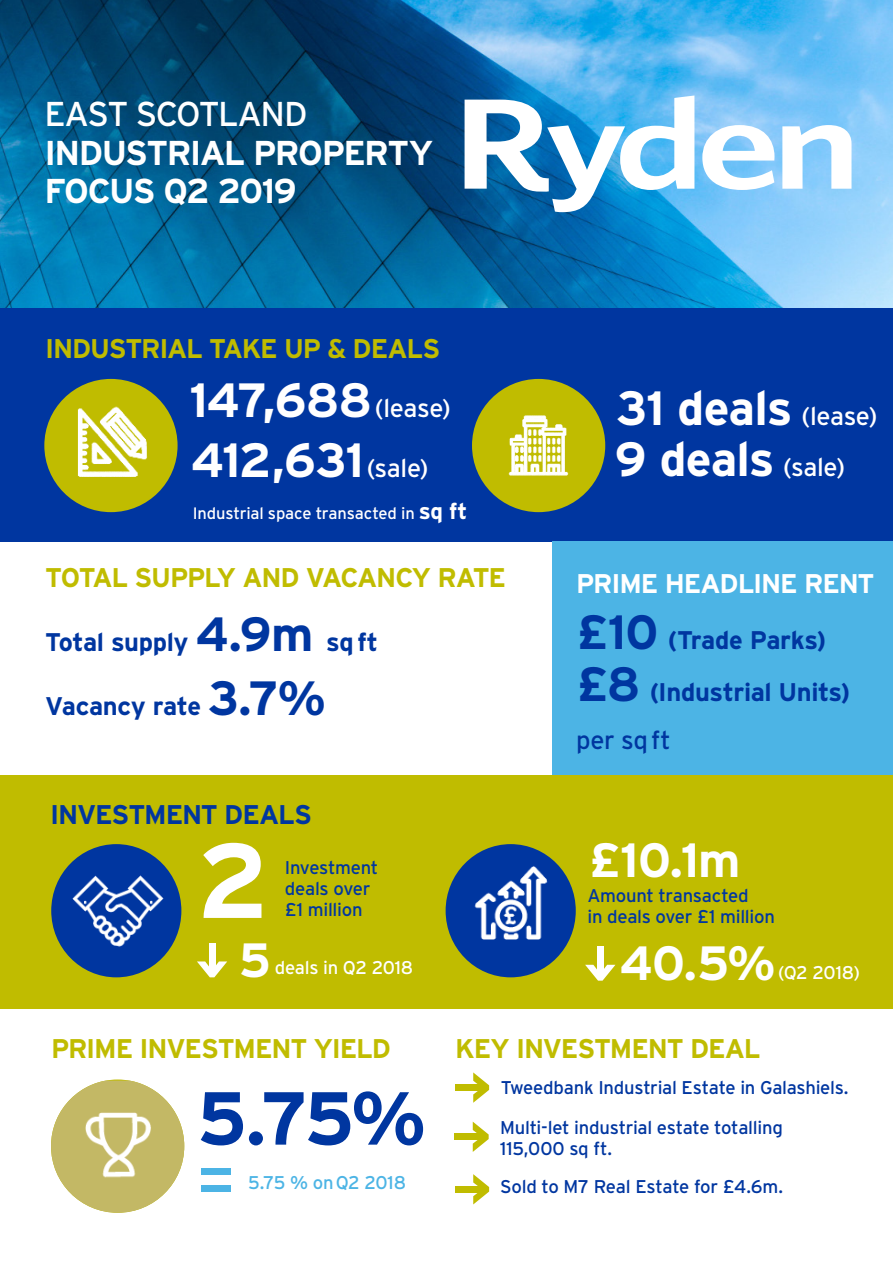
<style>
.page{position:relative;width:893px;height:1263px;background:#fff}
.page>*{position:absolute;margin:0;border:0;box-sizing:border-box;transform-origin:0 0}
.t1{font:700 105.6px "Interstate";color:#fff}
.t2{font:700 74.85px "Interstate";color:#0036a0}
.t3{font:700 48px "Interstate";letter-spacing:-.02em;color:#fff}
.t4{font:700 34.5px/38.8px "Interstate";letter-spacing:-.045em;color:#fff}
.t5{font:700 27px "Interstate";letter-spacing:-.045em;color:#c0bc00}
.t6{font:700 27px "Interstate";letter-spacing:-.04em;color:#fff}
.t7{font:700 27px "Interstate";letter-spacing:-.04em;color:#0036a0}
.t8{font:700 25.5px "Interstate";letter-spacing:-.015em;color:#0036a0}
.t9{font:25.5px "Interstate";letter-spacing:-.015em;color:#0036a0}
.t10{font:18.45px/21px "Interstate";letter-spacing:-.015em;color:#0036a0}
.t11{font:18.45px "Interstate";letter-spacing:-.015em;color:#fff}
.t12{font:18.45px "Interstate";letter-spacing:-.025em;color:#4cb4e5}
.t13{font:16.5px "Interstate";letter-spacing:-.01em;color:#fff}
.s1{font-weight:400}
.s2{font-weight:400;font-size:25.5px}
.s3{font-weight:700;font-size:22.5px}
.s4{font-size:48px}
</style>
<div class="page">
<img style="left:0;top:0;width:893px;height:308px">
<svg style="left:465px;top:95px;width:229px;height:117px"></svg>
<svg style="left:702px;top:125px;width:72px;height:65px"></svg>
<svg style="left:782px;top:125px;width:69px;height:64px"></svg>
<div style="left:0;top:308px;width:893px;height:234px;background:#0036a0"></div>
<img style="left:44px;top:379px;width:134px;height:133px;border-radius:67px">
<div style="left:472px;top:379px;width:133px;height:133px;background:#c0bc00;border-radius:50%"></div>
<img style="left:485px;top:392px;width:107px;height:107px">
<div style="left:552px;top:541px;width:341px;height:234px;background:#4cb4e5"></div>
<img style="left:51px;top:1080px;width:133px;height:133px">
<div style="left:202px;top:1168px;width:29px;height:7px;background:#4cb4e5"></div>
<svg style="left:473px;top:1072px;width:16px;height:31px"></svg>
<div style="left:455px;top:1084px;width:29px;height:7px;background:#c0bc00"></div>
<svg style="left:473px;top:1122px;width:16px;height:30px"></svg>
<div style="left:455px;top:1133px;width:29px;height:7px;background:#c0bc00"></div>
<svg style="left:473px;top:1174px;width:16px;height:30px"></svg>
<div style="left:455px;top:1186px;width:29px;height:6px;background:#c0bc00"></div>
<div style="left:0;top:775px;width:893px;height:234px;background:#c0bc00"></div>
<svg style="left:197px;top:961px;width:30px;height:16px"></svg>
<div style="left:209px;top:943px;width:6px;height:30px;background:#fff"></div>
<svg style="left:585px;top:965px;width:30px;height:16px"></svg>
<div style="left:597px;top:947px;width:7px;height:29px;background:#fff"></div>
<img style="left:446px;top:844px;width:130px;height:131px">
<img style="left:51px;top:844px;width:130px;height:133px">
<div style="left:202px;top:1185px;width:29px;height:7px;background:#4cb4e5"></div>
<p class="t4" style="left:44px;top:94px;width:391px"><span class="s1">EAST SCOTLAND<br></span>INDUSTRIAL PROPERTY<br>FOCUS Q2 2019</p>
<p class="t5" style="left:45px;top:333px;width:397px">INDUSTRIAL TAKE UP &amp; DEALS</p>
<p class="t3" style="left:190px;top:374px;width:263px">147,688<span class="s2">(lease)</span></p>
<p class="t3" style="left:617px;top:381px;width:262px">31 deals <span class="s2">(lease)</span></p>
<p class="t3" style="left:191px;top:434px;width:239px">412,631<span class="s2">(sale)</span></p>
<p class="t3" style="left:615px;top:433px;width:232px">9 deals <span class="s2">(sale)</span></p>
<p class="t13" style="left:193px;top:504px;width:276px">Industrial space transacted in <span class="s3">sq ft</span></p>
<p class="t5" style="left:45px;top:563px;width:462px">TOTAL SUPPLY AND VACANCY RATE</p>
<p class="t8" style="left:45px;top:628px;width:335px">Total supply <span class="s4">4.9m</span> sq ft</p>
<p class="t8" style="left:45px;top:692px;width:282px">Vacancy rate <span class="s4">3.7%</span></p>
<p class="t7" style="left:50px;top:799px;width:263px">INVESTMENT DEALS</p>
<p class="t10" style="left:285px;top:857px;width:95px">Investment deals over</p>
<p class="t1" style="left:197px;top:822px;width:74px">2</p>
<p class="t10" style="left:285px;top:899px;width:79px">£1 million</p>
<p class="t3" style="left:239px;top:934px;width:34px">5</p>
<p class="t11" style="left:275px;top:957px;width:140px">deals in Q2 2018</p>
<p class="t6" style="left:576px;top:568px;width:300px">PRIME HEADLINE RENT</p>
<p class="t8" style="left:576px;top:625px;width:252px"><span class="s4">£10</span> (Trade Parks)</p>
<p class="t8" style="left:576px;top:678px;width:276px"><span class="s4">£8</span> (Industrial Units)</p>
<p class="t9" style="left:576px;top:726px;width:96px">per sq ft</p>
<p class="t3" style="left:588px;top:833px;width:154px">£10.1m</p>
<p class="t10" style="left:587px;top:885px;width:189px">Amount transacted<br>in deals over £1 million</p>
<p class="t3" style="left:619px;top:937px;width:158px">40.5%</p>
<p class="t11" style="left:778px;top:962px;width:83px">(Q2 2018)</p>
<p class="t5" style="left:51px;top:1033px;width:341px">PRIME INVESTMENT YIELD</p>
<p class="t5" style="left:455px;top:1033px;width:307px">KEY INVESTMENT DEAL</p>
<p class="t10" style="left:501px;top:1077px;width:349px">Tweedbank Industrial Estate in Galashiels.</p>
<p class="t2" style="left:197px;top:1076px;width:231px">5.75%</p>
<p class="t10" style="left:500px;top:1116px;width:284px">Multi-let industrial estate totalling<br>115,000 sq ft.</p>
<p class="t10" style="left:500px;top:1175px;width:284px">Sold to M7 Real Estate for £4.6m.</p>
<p class="t12" style="left:248px;top:1172px;width:159px">5.75 % on Q2 2018</p>
</div>
